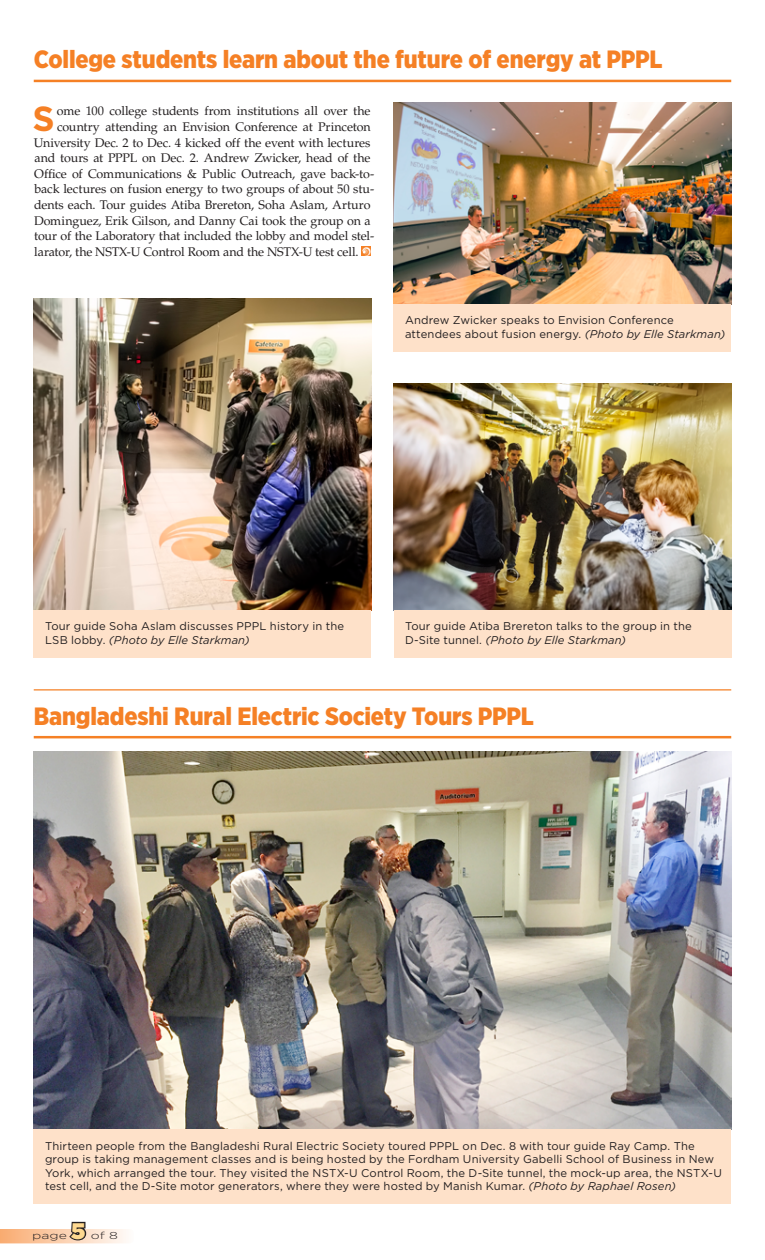
<style>
.page{position:relative;width:765px;height:1260px;background:#fff}
.page>*{position:absolute;margin:0;border:0;box-sizing:border-box;transform-origin:0 0}
.t1{font:700 34.88px "Gotham";color:#f58025}
.t2{font:900 25px "Gotham Narrow";letter-spacing:-.01em;color:#f58025}
.t3{font:900 22.5px "Gotham";color:#ffd990}
.t4{font:12.5px "Palatino LT Std";letter-spacing:-.01em;color:#231f20}
.t5{font:11.25px/13.5px "Gotham";letter-spacing:.01em;color:#231f20}
.t6{font:300 10px "Gotham";color:#231f20;scale:1.4 1}
.s1{font-style:italic}
</style>
<div class="page">
<img style="left:394px;top:384px;width:337px;height:226px">
<div style="left:394px;top:610px;width:337px;height:47px;background:#fee1c9"></div>
<img style="left:394px;top:103px;width:337px;height:201px">
<img style="left:34px;top:299px;width:337px;height:311px">
<div style="left:394px;top:304px;width:337px;height:47px;background:#fee1c9"></div>
<div style="left:34px;top:610px;width:337px;height:47px;background:#fee1c9"></div>
<svg style="left:362px;top:247px;width:8px;height:9px"></svg>
<hr style="left:34px;top:80px;width:697px;height:2px;background:#f58025">
<hr style="left:34px;top:689px;width:697px;height:1px;background:#f58025">
<img style="left:34px;top:752px;width:697px;height:377px">
<div style="left:34px;top:1129px;width:697px;height:75px;background:#fee1c9"></div>
<hr style="left:34px;top:736px;width:697px;height:2px;background:#f58025">
<svg style="left:0;top:1221px;width:126px;height:22px"></svg>
<h2 class="t2" style="left:34px;top:43px;width:630px">College students learn about the future of energy at PPPL</h2>
<h1 class="t1" style="left:32px;top:95px;width:24px">S</h1>
<p class="t4" style="left:57px;top:104px;width:315px">ome 100 college students from institutions all over the</p>
<p class="t4" style="left:57px;top:119px;width:315px">country attending an Envision Conference at Princeton</p>
<p class="t4" style="left:34px;top:135px;width:338px">University Dec. 2 to Dec. 4 kicked off the event with lectures</p>
<p class="t4" style="left:34px;top:151px;width:338px">and tours at PPPL on Dec. 2. Andrew Zwicker, head of the</p>
<p class="t4" style="left:34px;top:166px;width:341px">Office of Communications &amp; Public Outreach, gave back-to-</p>
<p class="t4" style="left:35px;top:182px;width:341px">back lectures on fusion energy to two groups of about 50 stu-</p>
<p class="t4" style="left:34px;top:197px;width:338px">dents each. Tour guides Atiba Brereton, Soha Aslam, Arturo</p>
<p class="t4" style="left:34px;top:213px;width:338px">Dominguez, Erik Gilson, and Danny Cai took the group on a</p>
<p class="t4" style="left:34px;top:229px;width:342px">tour of the Laboratory that included the lobby and model stel-</p>
<p class="t4" style="left:34px;top:244px;width:326px">larator, the NSTX-U Control Room and the NSTX-U test cell.</p>
<p class="t5" style="left:405px;top:313px;width:322px">Andrew Zwicker speaks to Envision Conference attendees about fusion energy. <span class="s1">(Photo by Elle Starkman)</span></p>
<p class="t5" style="left:45px;top:619px;width:301px">Tour guide Soha Aslam discusses PPPL history in the<br>LSB lobby. <span class="s1">(Photo by Elle Starkman)</span></p>
<p class="t5" style="left:405px;top:619px;width:288px">Tour guide Atiba Brereton talks to the group in the<br>D-Site tunnel. <span class="s1">(Photo by Elle Starkman)</span></p>
<h2 class="t2" style="left:34px;top:699px;width:502px">Bangladeshi Rural Electric Society Tours PPPL</h2>
<p class="t5" style="left:45px;top:1139px;width:679px">Thirteen people from the Bangladeshi Rural Electric Society toured PPPL on Dec. 8 with tour guide Ray Camp. The group is taking management classes and is being hosted by the Fordham University Gabelli School of Business in New York, which arranged the tour. They visited the NSTX-U Control Room, the D-Site tunnel, the mock-up area, the NSTX-U test cell, and the D-Site motor generators, where they were hosted by Manish Kumar. <span class="s1">(Photo by Raphael Rosen)</span></p>
<p class="t6" style="left:32px;top:1229px;width:26px">page</p>
<h3 class="t3" style="left:71px;top:1215px;width:16px">5</h3>
<p class="t6" style="left:91px;top:1229px;width:21px">of 8</p>
</div>
